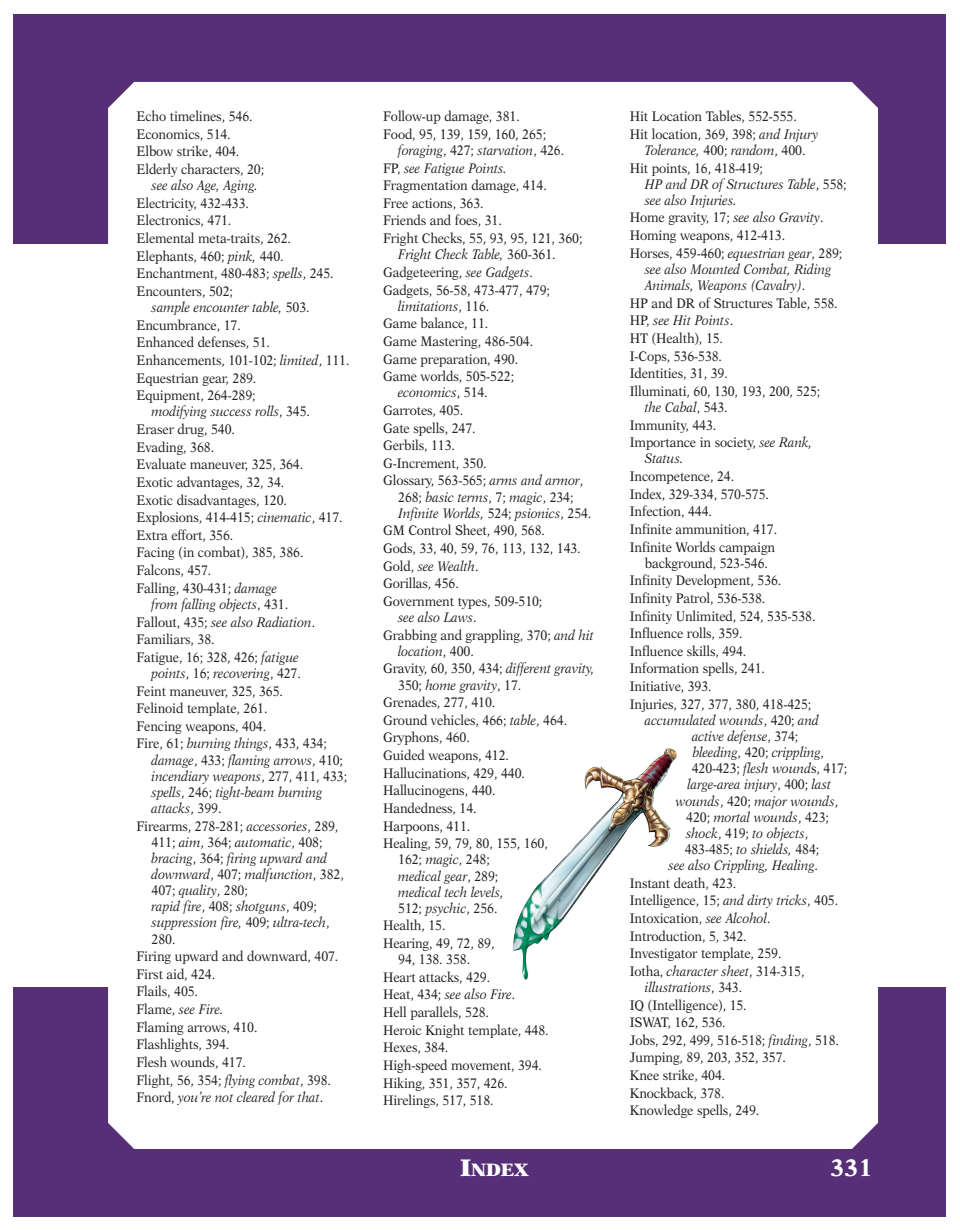
<style>
.page{position:relative;width:960px;height:1230px;background:#fff}
.page>*{position:absolute;margin:0;border:0;box-sizing:border-box;transform-origin:0 0}
.t1{font:700 24px "New Aster";color:#fff}
.t2{font:900 18px "New Aster";color:#fff}
.t3{font:13.8px/17.7px "New Aster";letter-spacing:-.01em;color:#231f20;scale:.9 1}
.t4{font:italic 13.8px/16.2px "New Aster";letter-spacing:-.01em;color:#231f20;scale:.9 1}
.s1{font-style:italic}
.s2{font-style:normal}
.s3{font-size:24px}
</style>
<div class="page">
<div style="left:27px;top:14px;width:918px;height:1202px;background:#572f77"></div>
<div style="left:108px;top:82px;width:770px;height:1066px;background:#fff"></div>
<div style="left:27px;top:244px;width:918px;height:742px;background:#fff"></div>
<img style="left:513px;top:748px;width:164px;height:232px">
<div style="left:14px;top:14px;width:13px;height:1202px;background:#572f77"></div>
<div style="left:14px;top:244px;width:13px;height:742px;background:#fff"></div>
<p class="t3" style="left:136px;top:108px;width:143px">Echo timelines, 546.<br>Economics, 514.<br>Elbow strike, 404.<br>Elderly characters, 20;</p>
<p class="t4" style="left:151px;top:178px;width:120px">see also Age, Aging.</p>
<p class="t3" style="left:136px;top:195px;width:220px">Electricity, 432-433.<br>Electronics, 471.<br>Elemental meta-traits, 262.<br>Elephants, 460; <span class="s1">pink,</span> 440.<br>Enchantment, 480-483; <span class="s1">spells</span>, 245.<br>Encounters, 502;</p>
<p class="t3" style="left:137px;top:299px;width:238px;text-indent:15px"><span class="s1">sample encounter table,</span> 503.<br>Encumbrance, 17.<br>Enhanced defenses, 51.<br>Enhancements, 101-102; <span class="s1">limited</span>, 111.<br>Equestrian gear, 289.<br>Equipment, 264-289;</p>
<p class="t3" style="left:137px;top:404px;width:230px;text-indent:15px"><span class="s1">modifying success rolls</span>, 345.<br>Eraser drug, 540.<br>Evading, 368.<br>Evaluate maneuver, 325, 364.<br>Exotic advantages, 32, 34.<br>Exotic disadvantages, 120.<br>Explosions, 414-415; <span class="s1">cinematic</span>, 417.<br>Extra effort, 356.<br>Facing (in combat), 385, 386.<br>Falcons, 457.<br>Falling, 430-431; <span class="s1">damage</span></p>
<p class="t3" style="left:137px;top:596px;width:200px;text-indent:15px"><span class="s1">from falling objects</span>, 431.<br>Fallout, 435; <span class="s1">see also Radiation</span>.<br>Familiars, 38.<br>Fatigue, 16; 328, 426; <span class="s1">fatigue</span></p>
<p class="t3" style="left:137px;top:665px;width:213px;text-indent:15px"><span class="s1">points</span>, 16; <span class="s1">recovering</span>, 427.<br>Feint maneuver, 325, 365.<br>Felinoid template, 261.<br>Fencing weapons, 404.<br>Fire, 61; <span class="s1">burning things</span>, 433, 434;</p>
<p class="t4" style="left:152px;top:752px;width:219px">damage<span class="s2">, 433;</span> flaming arrows<span class="s2">, 410; </span>incendiary weapons<span class="s2">, 277, 411, 433; </span>spells<span class="s2">, 246;</span> tight-beam burning attacks<span class="s2">, 399.</span></p>
<p class="t4" style="left:152px;top:818px;width:215px;text-indent:-15px"><span class="s2">Firearms, 278-281;</span> accessories<span class="s2">, 289,<br>411;</span> aim<span class="s2">, 364;</span> automatic<span class="s2">, 408; </span>bracing<span class="s2">, 364;</span> firing upward and downward<span class="s2">, 407;</span> malfunction<span class="s2">, 382,<br>407;</span> quality<span class="s2">, 280;<br></span>rapid fire<span class="s2">, 408;</span> shotguns<span class="s2">, 409; </span>suppression fire, <span class="s2">409;</span> ultra-tech<span class="s2">,<br>280.</span></p>
<p class="t3" style="left:137px;top:948px;width:226px">Firing upward and downward, 407.<br>First aid, 424.<br>Flails, 405.<br>Flame, <span class="s1">see Fire.<br></span>Flaming arrows, 410.<br>Flashlights, 394.<br>Flesh wounds, 417.<br>Flight, 56, 354; <span class="s1">flying combat</span>, 398.<br>Fnord, <span class="s1">you’re not cleared for that</span>.</p>
<p class="t3" style="left:383px;top:109px;width:182px">Follow-up damage, 381.<br>Food, 95, 139, 159, 160, 265;</p>
<p class="t3" style="left:383px;top:142px;width:223px;text-indent:15px"><span class="s1">foraging</span>, 427; <span class="s1">starvation</span>, 426.<br>FP, <span class="s1">see Fatigue Points.<br></span>Fragmentation damage, 414.<br>Free actions, 363.<br>Friends and foes, 31.<br>Fright Checks, 55, 93, 95, 121, 360;</p>
<p class="t3" style="left:383px;top:247px;width:193px;text-indent:15px"><span class="s1">Fright Check Table,</span> 360-361.<br>Gadgeteering, <span class="s1">see Gadgets</span>.<br>Gadgets, 56-58, 473-477, 479;</p>
<p class="t3" style="left:383px;top:298px;width:168px;text-indent:15px"><span class="s1">limitations</span>, 116.<br>Game balance, 11.<br>Game Mastering, 486-504.<br>Game preparation, 490.<br>Game worlds, 505-522;</p>
<p class="t3" style="left:383px;top:384px;width:224px;text-indent:15px"><span class="s1">economics</span>, 514.<br>Garrotes, 405.<br>Gate spells, 247.<br>Gerbils, 113.<br>G-Increment, 350.<br>Glossary, 563-565; <span class="s1">arms and armor</span>,</p>
<p class="t4" style="left:398px;top:489px;width:216px"><span class="s2">268;</span> basic terms<span class="s2">, 7;</span> magic<span class="s2">, 234;<br></span>Infinite Worlds, <span class="s2">524;</span> psionics<span class="s2">, 254.</span></p>
<p class="t3" style="left:383px;top:522px;width:221px">GM Control Sheet, 490, 568.<br>Gods, 33, 40, 59, 76, 113, 132, 143.<br>Gold, <span class="s1">see Wealth</span>.<br>Gorillas, 456.<br>Government types, 509-510;</p>
<p class="t3" style="left:383px;top:609px;width:236px;text-indent:15px"><span class="s1">see also Laws</span>.<br>Grabbing and grappling, 370; <span class="s1">and hit</span></p>
<p class="t4" style="left:383px;top:643px;width:236px;line-height:17.7px;text-indent:15px">location<span class="s2">, 400.<br>Gravity, 60, 350, 434;</span> different gravity,</p>
<p class="t3" style="left:383px;top:677px;width:206px;text-indent:15px">350; <span class="s1">home gravity</span>, 17.<br>Grenades, 277, 410.<br>Ground vehicles, 466; <span class="s1">table</span>, 464.<br>Gryphons, 460.<br>Guided weapons, 412.<br>Hallucinations, 429, 440.<br>Hallucinogens, 440.<br>Handedness, 14.<br>Harpoons, 411.<br>Healing, 59, 79, 80, 155, 160,</p>
<p class="t4" style="left:398px;top:852px;width:119px"><span class="s2">162;</span> magic<span class="s2">, 248; </span>medical gear<span class="s2">, 289; </span>medical tech levels,<br><span class="s2">512;</span> psychic<span class="s2">, 256.</span></p>
<p class="t3" style="left:383px;top:917px;width:125px">Health, 15.<br>Hearing, 49, 72, 89,</p>
<p class="t3" style="left:383px;top:951px;width:185px;text-indent:15px">94, 138. 358.<br>Heart attacks, 429.<br>Heat, 434; <span class="s1">see also Fire</span>.<br>Hell parallels, 528.<br>Heroic Knight template, 448.<br>Hexes, 384.<br>High-speed movement, 394.<br>Hiking, 351, 357, 426.<br>Hirelings, 517, 518.</p>
<p class="t3" style="left:629px;top:108px;width:211px">Hit Location Tables, 552-555.<br>Hit location, 369, 398; <span class="s1">and Injury</span></p>
<p class="t3" style="left:629px;top:142px;width:197px;text-indent:15px"><span class="s1">Tolerance,</span> 400; <span class="s1">random</span>, 400.<br>Hit points, 16, 418-419;</p>
<p class="t4" style="left:644px;top:177px;width:226px">HP and DR of Structures Table<span class="s2">, 558; </span>see also Injuries.</p>
<p class="t3" style="left:629px;top:210px;width:238px">Home gravity, 17; <span class="s1">see also Gravity</span>.<br>Homing weapons, 412-413.<br>Horses, 459-460; <span class="s1">equestrian gear</span>, 289;</p>
<p class="t4" style="left:644px;top:262px;width:209px">see also Mounted Combat, Riding<br>Animals, Weapons (Cavalry)<span class="s2">.</span></p>
<p class="t3" style="left:629px;top:295px;width:232px">HP and DR of Structures Table, 558.<br>HP, <span class="s1">see Hit Points</span>.<br>HT (Health), 15.<br>I-Cops, 536-538.<br>Identities, 31, 39.<br>Illuminati, 60, 130, 193, 200, 525;</p>
<p class="t3" style="left:629px;top:399px;width:204px;text-indent:15px"><span class="s1">the Cabal</span>, 543.<br>Immunity, 443.<br>Importance in society, <span class="s1">see Rank,</span></p>
<p class="t4" style="left:644px;top:451px;width:44px">Status.</p>
<p class="t3" style="left:629px;top:468px;width:165px">Incompetence, 24.<br>Index, 329-334, 570-575.<br>Infection, 444.<br>Infinite ammunition, 417.<br>Infinite Worlds campaign</p>
<p class="t3" style="left:629px;top:555px;width:208px;text-indent:15px">background, 523-546.<br>Infinity Development, 536.<br>Infinity Patrol, 536-538.<br>Infinity Unlimited, 524, 535-538.<br>Influence rolls, 359.<br>Influence skills, 494.<br>Information spells, 241.<br>Initiative, 393.<br>Injuries, 327, 377, 380, 418-425;</p>
<p class="t4" style="left:644px;top:713px;width:195px">accumulated wounds<span class="s2">, 420;</span> and</p>
<p class="t4" style="left:692px;top:729px;width:120px">active defense<span class="s2">, 374;</span></p>
<p class="t4" style="left:692px;top:745px;width:147px">bleeding<span class="s2">, 420;</span> crippling<span class="s2">,</span></p>
<p class="t3" style="left:691px;top:760px;width:174px">420-423; <span class="s1">flesh wound</span>s, 417;</p>
<p class="t4" style="left:687px;top:777px;width:161px">large-area injury<span class="s2">, 400;</span> last</p>
<p class="t4" style="left:676px;top:793px;width:182px">wounds<span class="s2">, 420;</span> major wounds<span class="s2">,</span></p>
<p class="t4" style="left:686px;top:809px;width:160px"><span class="s2">420;</span> mortal wounds<span class="s2">, 423;</span></p>
<p class="t4" style="left:686px;top:825px;width:137px">shock<span class="s2">, 419;</span> to objects<span class="s2">,</span></p>
<p class="t3" style="left:684px;top:841px;width:151px">483-485; <span class="s1">to shields,</span> 484;</p>
<p class="t4" style="left:668px;top:858px;width:168px">see also Crippling, Healing<span class="s2">.</span></p>
<p class="t3" style="left:629px;top:875px;width:233px">Instant death, 423.<br>Intelligence, 15; <span class="s1">and dirty tricks</span>, 405.<br>Intoxication, <span class="s1">see Alcohol</span>.<br>Introduction, 5, 342.<br>Investigator template, 259.<br>Iotha, <span class="s1">character sheet</span>, 314-315,</p>
<p class="t3" style="left:629px;top:979px;width:234px;text-indent:15px"><span class="s1">illustrations</span>, 343.<br>IQ (Intelligence), 15.<br>ISWAT, 162, 536.<br>Jobs, 292, 499, 516-518; <span class="s1">finding</span>, 518.<br>Jumping, 89, 203, 352, 357.<br>Knee strike, 404.<br>Knockback, 378.<br>Knowledge spells, 249.</p>
<h2 class="t2" style="left:460px;top:1161px;width:70px"><span class="s3">I</span>NDEX</h2>
<h1 class="t1" style="left:830px;top:1157px;width:44px">331</h1>
</div>
